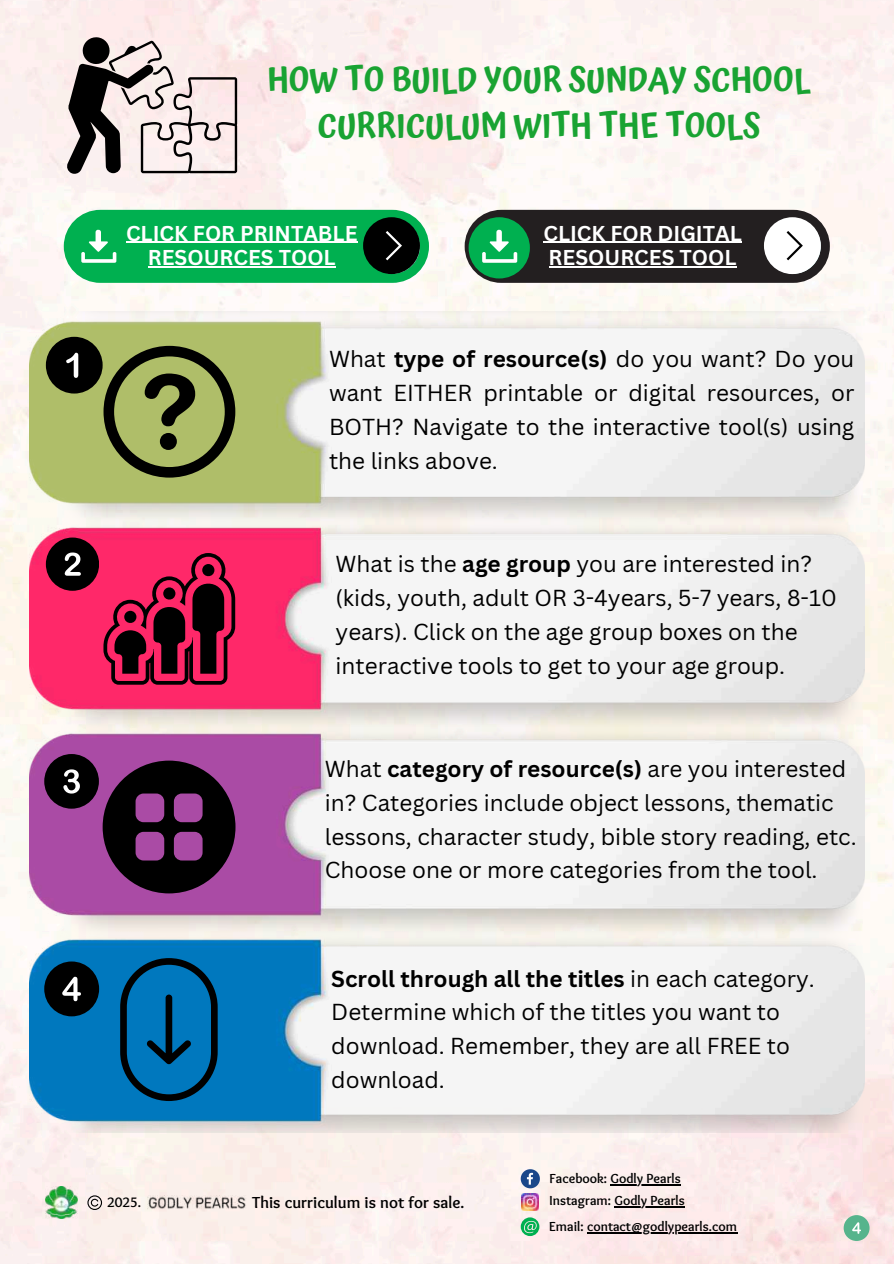
<style>
.page{position:relative;width:894px;height:1264px;background:#fff}
.page>*{position:absolute;margin:0;border:0;box-sizing:border-box;transform-origin:0 0}
.t1{font:600 33px/46.2px "Atma";color:#19a332;text-align:center}
.t2{font:22.5px/33.8px "Canva Sans";color:#000}
.t3{font:700 20.85px/24.8px "Canva Sans";color:#fff}
.t4{font:700 16.65px "Sukar";color:#000}
.t5{font:700 14.25px "Sukar";color:#000}
.t6{font:700 13.65px/22.4px "Sukar";color:#000}
.s1{font-weight:700}
</style>
<div class="page">
<img style="left:0;top:0;width:893px;height:1263px">
<svg style="left:87px;top:1195px;width:15px;height:14px"></svg>
<img style="left:147px;top:1195px;width:99px;height:14px">
<img style="left:46px;top:1186px;width:31px;height:32px">
<svg style="left:520px;top:1217px;width:19px;height:18px"></svg>
<hr style="left:587px;top:1232px;width:149px;height:1px;background:#000">
<svg style="left:520px;top:1169px;width:19px;height:19px"></svg>
<hr style="left:610px;top:1184px;width:70px;height:1px;background:#000">
<img style="left:521px;top:1193px;width:17px;height:17px">
<hr style="left:614px;top:1206px;width:70px;height:1px;background:#000">
<div style="left:843px;top:1214px;width:26px;height:26px;background:#56b48c;border-radius:50%"></div>
<svg style="left:852px;top:1222px;width:8px;height:11px"></svg>
<svg style="left:66px;top:37px;width:171px;height:137px"></svg>
<img style="left:29px;top:311px;width:835px;height:821px">
<svg style="left:103px;top:346px;width:132px;height:131px;background:#788248"></svg>
<svg style="left:103px;top:553px;width:132px;height:131px;background:#96173d"></svg>
<svg style="left:103px;top:760px;width:132px;height:133px;background:#411d3f"></svg>
<svg style="left:120px;top:958px;width:97px;height:142px;background:#005b91"></svg>
<div style="left:64px;top:210px;width:364px;height:73px;background:#00b050;border-radius:36px"></div>
<svg style="left:365px;top:219px;width:55px;height:55px"></svg>
<svg style="left:81px;top:229px;width:35px;height:34px"></svg>
<div style="left:464px;top:210px;width:365px;height:73px;background:#231f20;border-radius:36px"></div>
<svg style="left:765px;top:219px;width:55px;height:55px"></svg>
<div style="left:468px;top:217px;width:61px;height:61px;background:#00b050;border-radius:50%"></div>
<svg style="left:482px;top:229px;width:35px;height:34px"></svg>
<hr style="left:543px;top:242px;width:198px;height:1px;background:#fff">
<hr style="left:548px;top:266px;width:188px;height:1px;background:#fff">
<div style="left:46px;top:337px;width:56px;height:56px;background:#000;border-radius:50%"></div>
<svg style="left:66px;top:353px;width:12px;height:25px"></svg>
<div style="left:46px;top:537px;width:53px;height:53px;background:#000;border-radius:50%"></div>
<svg style="left:65px;top:552px;width:16px;height:23px"></svg>
<div style="left:44px;top:754px;width:55px;height:54px;background:#000;border-radius:50%"></div>
<svg style="left:63px;top:769px;width:17px;height:24px"></svg>
<div style="left:44px;top:961px;width:55px;height:55px;background:#000;border-radius:50%"></div>
<svg style="left:62px;top:976px;width:19px;height:25px"></svg>
<hr style="left:126px;top:242px;width:231px;height:1px;background:#fff">
<hr style="left:148px;top:266px;width:187px;height:1px;background:#fff">
<h1 class="t1" style="left:267px;top:58px;width:544px">HOW TO BUILD YOUR SUNDAY SCHOOL<br>CURRICULUM WITH THE TOOLS</h1>
<p class="t3" style="left:126px;top:221px;width:233px;text-align:center">CLICK FOR PRINTABLE<br>RESOURCES TOOL</p>
<p class="t3" style="left:543px;top:221px;width:200px">CLICK FOR DIGITAL<br>RESOURCES TOOL</p>
<p class="t2" style="left:329px;top:342px;width:526px;text-align:justify">What <span class="s1">type of resource(s)</span> do you want? Do you want EITHER printable or digital resources, or BOTH? Navigate to the interactive tool(s) using the links above.</p>
<p class="t2" style="left:335px;top:547px;width:502px">What is the <span class="s1">age group</span> you are interested in? (kids, youth, adult OR 3-4years, 5-7 years, 8-10 years). Click on the age group boxes on the interactive tools to get to your age group.</p>
<p class="t2" style="left:325px;top:752px;width:533px">What <span class="s1">category of resource(s)</span> are you interested in? Categories include object lessons, thematic lessons, character study, bible story reading, etc.<br>Choose one or more categories from the tool.</p>
<p class="t2" style="left:331px;top:961px;width:485px"><span class="s1">Scroll through all the titles</span> in each category.<br>Determine which of the titles you want to download. Remember, they are all FREE to download.</p>
<p class="t5" style="left:107px;top:1194px;width:35px">2025.</p>
<p class="t4" style="left:252px;top:1192px;width:214px">This curriculum is not for sale.</p>
<p class="t6" style="left:549px;top:1168px;width:137px">Facebook: Godly Pearls<br>Instagram: Godly Pearls</p>
<p class="t6" style="left:549px;top:1216px;width:189px">Email: contact@godlypearls.com</p>
</div>
